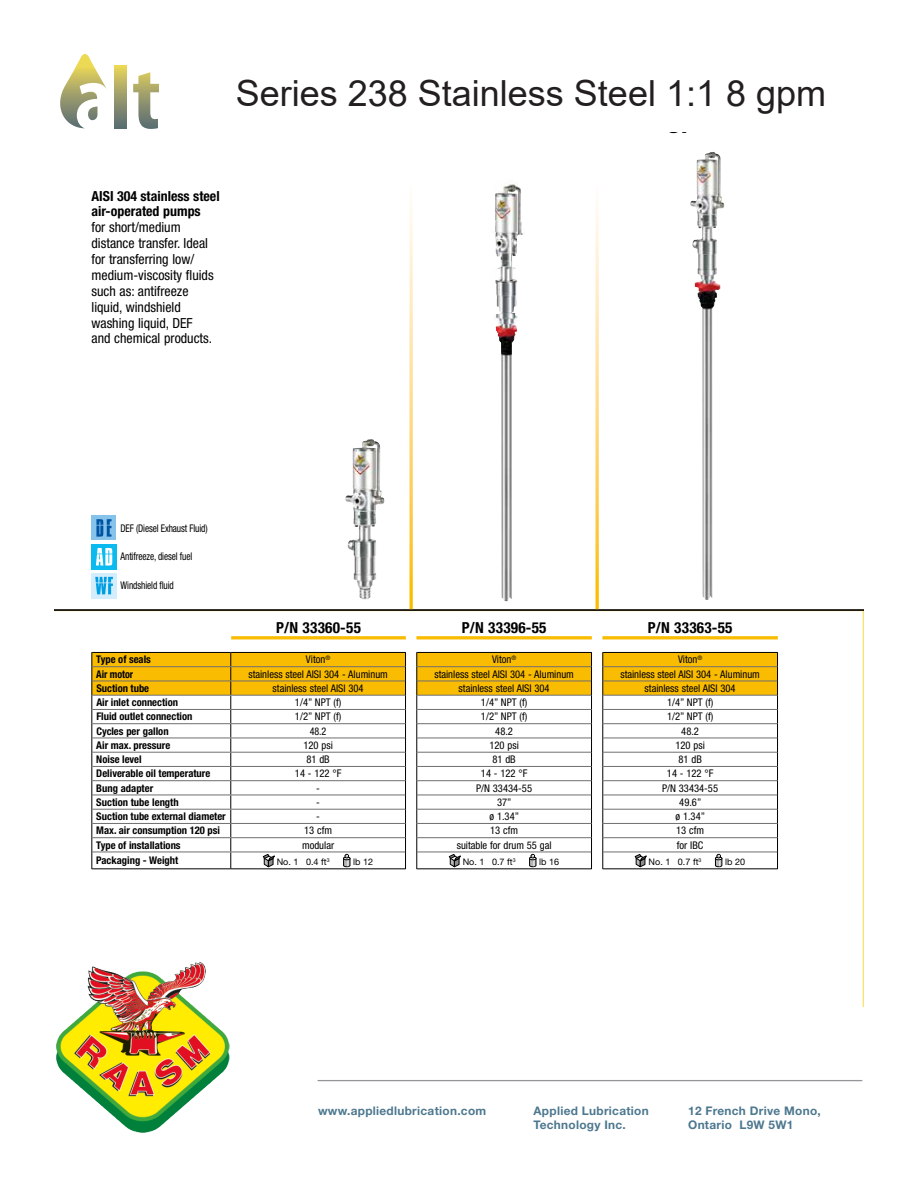
<style>
.page{position:relative;width:918px;height:1188px;background:#fff}
.page>*{position:absolute;margin:0;border:0;box-sizing:border-box;transform-origin:0 0}
.t1{font:36px "Arial";color:#231f20}
.t2{font:700 condensed 15.15px "Helvetica Neue LT Std";letter-spacing:.015em;color:#000}
.t3{font:condensed 13.95px/15.9px "Helvetica Neue LT Std";color:#000}
.t4{font:700 11.85px/14.2px "Helvetica Neue LT Std";letter-spacing:.025em;color:#4d788f}
.t5{font:condensed 10.65px "Helvetica Neue LT Std";color:#000}
.t6{font:700 condensed 10.65px "Helvetica Neue LT Std";color:#000}
.t7{font:condensed 10.65px "Helvetica Neue LT Std";color:#000;scale:.88 1}
.t8{font:700 condensed 10.65px "Helvetica Neue LT Std";color:#000;scale:.95 1}
.t9{font:condensed 10.65px "Helvetica Neue LT Std";color:#000;scale:.95 1}
.t10{font:9px "Helvetica Neue";color:#000}
.s1{font-weight:700}
</style>
<div class="page">
<svg style="left:115px;top:66px;width:11px;height:63px"></svg>
<svg style="left:133px;top:72px;width:26px;height:57px"></svg>
<svg style="left:60px;top:54px;width:47px;height:74px"></svg>
<hr style="left:318px;top:1080px;width:544px;height:1px;background:#939598">
<img style="left:56px;top:1007px;width:174px;height:126px">
<svg style="left:54px;top:611px;width:810px;height:396px"></svg>
<hr style="left:54px;top:609px;width:810px;height:2px;background:#000">
<svg style="left:409px;top:202px;width:4px;height:407px;background:#fde19a"></svg>
<svg style="left:595px;top:202px;width:4px;height:407px;background:#fde19a"></svg>
<img style="left:345px;top:439px;width:40px;height:161px">
<img style="left:495px;top:184px;width:29px;height:417px">
<hr style="left:92px;top:869px;width:138px;height:1px;background:#000">
<hr style="left:231px;top:869px;width:174px;height:1px;background:#000">
<hr style="left:417px;top:869px;width:174px;height:1px;background:#000">
<hr style="left:603px;top:869px;width:174px;height:1px;background:#000">
<hr style="left:231px;top:636px;width:175px;height:3px;background:#fabc00">
<hr style="left:416px;top:636px;width:176px;height:3px;background:#fabc00">
<hr style="left:602px;top:636px;width:176px;height:3px;background:#fabc00">
<svg style="left:92px;top:652px;width:686px;height:217px"></svg>
<img style="left:690px;top:152px;width:34px;height:448px">
<div style="left:92px;top:544px;width:25px;height:25px;background:#0bbbef"></div>
<svg style="left:96px;top:548px;width:16px;height:18px"></svg>
<div style="left:92px;top:573px;width:25px;height:25px;background:#d4edfc"></div>
<svg style="left:95px;top:577px;width:18px;height:17px"></svg>
<div style="left:91px;top:515px;width:25px;height:25px;background:#86c3eb"></div>
<svg style="left:96px;top:519px;width:16px;height:18px"></svg>
<p class="t1" style="left:236px;top:69px;width:592px">Series 238 Stainless Steel 1:1 8 gpm</p>
<p class="t3" style="left:92px;top:188px;width:130px"><span class="s1">AISI 304 stainless steel air-operated pumps<br></span>for short/medium distance transfer. Ideal for transferring low/ medium-viscosity fluids such as: antifreeze liquid, windshield washing liquid, DEF<br>and chemical products.</p>
<p class="t7" style="left:121px;top:522px;width:101px">DEF (Diesel Exhaust Fluid)</p>
<p class="t7" style="left:121px;top:551px;width:83px">Antifreeze, diesel fuel</p>
<p class="t7" style="left:121px;top:579px;width:62px">Windshield fluid</p>
<p class="t2" style="left:276px;top:619px;width:86px">P/N 33360-55</p>
<p class="t2" style="left:462px;top:619px;width:86px">P/N 33396-55</p>
<p class="t2" style="left:648px;top:619px;width:86px">P/N 33363-55</p>
<p class="t6" style="left:96px;top:653px;width:56px">Type of seals</p>
<p class="t5" style="left:306px;top:653px;width:26px">Viton<sup>®</sup></p>
<p class="t5" style="left:492px;top:653px;width:26px">Viton<sup>®</sup></p>
<p class="t5" style="left:678px;top:653px;width:26px">Viton<sup>®</sup></p>
<p class="t8" style="left:96px;top:667px;width:40px">Air motor</p>
<p class="t5" style="left:248px;top:668px;width:141px">stainless steel AISI 304 - Aluminum</p>
<p class="t5" style="left:434px;top:668px;width:141px">stainless steel AISI 304 - Aluminum</p>
<p class="t5" style="left:620px;top:668px;width:141px">stainless steel AISI 304 - Aluminum</p>
<p class="t6" style="left:96px;top:682px;width:54px">Suction tube</p>
<p class="t5" style="left:273px;top:682px;width:93px">stainless steel AISI 304</p>
<p class="t5" style="left:459px;top:682px;width:93px">stainless steel AISI 304</p>
<p class="t5" style="left:645px;top:682px;width:93px">stainless steel AISI 304</p>
<p class="t6" style="left:96px;top:696px;width:83px">Air inlet connection</p>
<p class="t5" style="left:295px;top:696px;width:48px">1/4” NPT (f)</p>
<p class="t5" style="left:481px;top:696px;width:48px">1/4” NPT (f)</p>
<p class="t5" style="left:667px;top:696px;width:48px">1/4” NPT (f)</p>
<p class="t6" style="left:96px;top:710px;width:98px">Fluid outlet connection</p>
<p class="t5" style="left:295px;top:710px;width:48px">1/2” NPT (f)</p>
<p class="t5" style="left:481px;top:710px;width:48px">1/2” NPT (f)</p>
<p class="t5" style="left:667px;top:710px;width:48px">1/2” NPT (f)</p>
<p class="t6" style="left:96px;top:724px;width:74px">Cycles per gallon</p>
<p class="t9" style="left:310px;top:725px;width:19px">48.2</p>
<p class="t5" style="left:495px;top:725px;width:19px">48.2</p>
<p class="t5" style="left:681px;top:725px;width:19px">48.2</p>
<p class="t6" style="left:96px;top:739px;width:76px">Air max. pressure</p>
<p class="t5" style="left:303px;top:739px;width:31px">120 psi</p>
<p class="t5" style="left:489px;top:739px;width:31px">120 psi</p>
<p class="t5" style="left:675px;top:739px;width:31px">120 psi</p>
<p class="t6" style="left:96px;top:753px;width:47px">Noise level</p>
<p class="t5" style="left:306px;top:753px;width:25px">81 dB</p>
<p class="t5" style="left:492px;top:753px;width:25px">81 dB</p>
<p class="t5" style="left:678px;top:753px;width:25px">81 dB</p>
<p class="t6" style="left:96px;top:767px;width:115px">Deliverable oil temperature</p>
<p class="t5" style="left:295px;top:767px;width:48px">14 - 122 °F</p>
<p class="t5" style="left:481px;top:767px;width:48px">14 - 122 °F</p>
<p class="t5" style="left:667px;top:767px;width:48px">14 - 122 °F</p>
<p class="t6" style="left:96px;top:781px;width:58px">Bung adapter</p>
<p class="t5" style="left:316px;top:782px;width:5px">-</p>
<p class="t5" style="left:476px;top:782px;width:57px">P/N 33434-55</p>
<p class="t5" style="left:662px;top:782px;width:57px">P/N 33434-55</p>
<p class="t6" style="left:96px;top:796px;width:84px">Suction tube length</p>
<p class="t5" style="left:316px;top:796px;width:5px">-</p>
<p class="t5" style="left:497px;top:796px;width:16px">37”</p>
<p class="t5" style="left:679px;top:796px;width:24px">49.6”</p>
<p class="t6" style="left:96px;top:810px;width:131px">Suction tube external diameter</p>
<p class="t5" style="left:316px;top:810px;width:5px">-</p>
<p class="t5" style="left:490px;top:810px;width:31px">ø 1.34”</p>
<p class="t5" style="left:676px;top:810px;width:31px">ø 1.34”</p>
<p class="t6" style="left:96px;top:824px;width:125px">Max. air consumption 120 psi</p>
<p class="t5" style="left:304px;top:824px;width:29px">13 cfm</p>
<p class="t5" style="left:490px;top:824px;width:29px">13 cfm</p>
<p class="t5" style="left:676px;top:824px;width:29px">13 cfm</p>
<p class="t6" style="left:96px;top:838px;width:86px">Type of installations</p>
<p class="t5" style="left:302px;top:839px;width:34px">modular</p>
<p class="t5" style="left:457px;top:839px;width:96px">suitable for drum 55 gal</p>
<p class="t5" style="left:677px;top:839px;width:28px">for IBC</p>
<p class="t6" style="left:96px;top:854px;width:84px">Packaging - Weight</p>
<p class="t10" style="left:277px;top:856px;width:54px">No. 1 0.4 ft<sup>3</sup></p>
<p class="t10" style="left:353px;top:856px;width:21px">lb 12</p>
<p class="t10" style="left:463px;top:856px;width:54px">No. 1 0.7 ft<sup>3</sup></p>
<p class="t10" style="left:539px;top:856px;width:21px">lb 16</p>
<p class="t10" style="left:649px;top:856px;width:54px">No. 1 0.7 ft<sup>3</sup></p>
<p class="t10" style="left:725px;top:856px;width:21px">lb 20</p>
<p class="t4" style="left:318px;top:1103px;width:170px">www.appliedlubrication.com</p>
<p class="t4" style="left:688px;top:1103px;width:134px">12 French Drive Mono,<br>Ontario L9W 5W1</p>
<p class="t4" style="left:534px;top:1103px;width:117px">Applied Lubrication<br>Technology Inc.</p>
</div>
